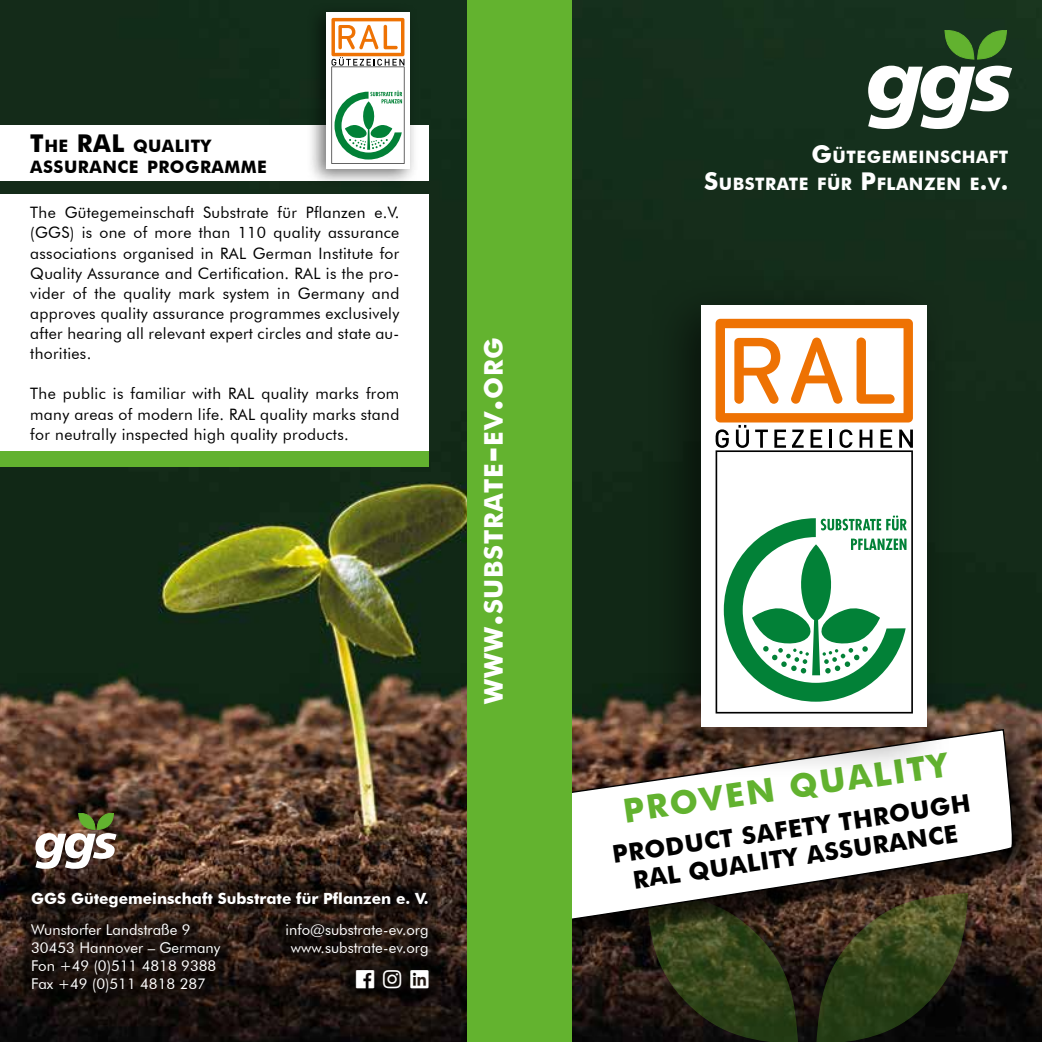
<style>
.page{position:relative;width:1042px;height:1042px;background:#fff}
.page>*{position:absolute;margin:0;border:0;box-sizing:border-box;transform-origin:0 0}
.t1{font:700 33.25px "Futura BT";color:#62b22f}
.t2{font:700 25.72px "Futura BT";letter-spacing:.03em;color:#fff}
.t3{font:700 24.5px/28px "Futura BT";color:#000;text-align:center}
.t4{font:700 24.5px "Futura BT";color:#000}
.t5{font:700 17.15px/26.6px "Futura BT";letter-spacing:.03em;color:#fff;text-align:right}
.t6{font:700 17.15px/21px "Futura BT";letter-spacing:.03em;color:#000}
.t7{font:15.75px/20.1px "Futura BT";letter-spacing:.02em;color:#000;text-align:justify}
.t8{font:700 15.4px "Futura BT";color:#fff}
.t9{font:14.88px/17.8px "Futura BT";color:#fff}
.s1{font-size:17.15px}
.s2{font-size:36.75px}
.s3{font-size:24.5px}
</style>
<div class="page">
<img style="left:0;top:0;width:1042px;height:1042px">
<svg style="left:815px;top:957px;width:154px;height:85px;background:#1f2b11"></svg>
<svg style="left:645px;top:957px;width:154px;height:85px;background:#293115"></svg>
<div style="left:515px;top:720px;width:527px;height:237px;background:#000;opacity:.75"></div>
<svg style="left:572px;top:730px;width:445px;height:212px"></svg>
<div style="left:499px;top:0;width:73px;height:1042px;background:#63b32f"></div>
<div style="left:648px;top:277px;width:305px;height:502px;background:#000;opacity:.55"></div>
<div style="left:701px;top:305px;width:226px;height:422px;background:#fff"></div>
<svg style="left:715px;top:450px;width:198px;height:263px"></svg>
<svg style="left:715px;top:319px;width:198px;height:129px"></svg>
<svg style="left:724px;top:515px;width:182px;height:187px"></svg>
<svg style="left:868px;top:66px;width:144px;height:63px"></svg>
<svg style="left:944px;top:30px;width:63px;height:29px;background:#447f28"></svg>
<div style="left:0;top:125px;width:429px;height:56px;background:#fff"></div>
<div style="left:0;top:194px;width:429px;height:265px;background:#fff"></div>
<div style="left:307px;top:2px;width:112px;height:186px;background:#000;opacity:.55"></div>
<div style="left:326px;top:13px;width:84px;height:156px;background:#fff"></div>
<svg style="left:331px;top:18px;width:73px;height:146px"></svg>
<div style="left:0;top:452px;width:429px;height:15px;background:#62b22f"></div>
<div style="left:468px;top:0;width:74px;height:1042px;background:#63b32f"></div>
<div style="left:19px;top:879px;width:421px;height:40px;background:#000;opacity:.5"></div>
<svg style="left:35px;top:813px;width:82px;height:56px"></svg>
<div style="left:20px;top:912px;width:212px;height:92px;background:#000;opacity:.5"></div>
<div style="left:275px;top:912px;width:164px;height:56px;background:#000;opacity:.5"></div>
<div style="left:345px;top:959px;width:95px;height:41px;background:#000;opacity:.5"></div>
<svg style="left:356px;top:970px;width:18px;height:19px"></svg>
<svg style="left:383px;top:970px;width:18px;height:19px"></svg>
<svg style="left:410px;top:970px;width:18px;height:19px"></svg>
<h3 class="t4" style="left:30px;top:129px;width:63px">T<span class="s1">HE</span> RAL</h3>
<p class="t6" style="left:30px;top:135px;width:238px;text-indent:103px">QUALITY<br>ASSURANCE PROGRAMME</p>
<p class="t7" style="left:30px;top:202px;width:370px">The Gütegemeinschaft Substrate für Pflanzen e.V. (GGS) is one of more than 110 quality assurance associations organised in RAL German Institute for Quality Assurance and Certification. RAL is the pro&shy;vider of the quality mark system in Germany and approves quality assurance programmes exclusively after hearing all relevant expert circles and state au&shy;thorities.</p>
<p class="t7" style="left:30px;top:384px;width:370px">The public is familiar with RAL quality marks from many areas of modern life. RAL quality marks stand for neutrally inspected high quality products.</p>
<h2 class="t2" style="left:478px;top:703px;width:365px;rotate:-90deg">WWW<span class="s2">.</span>SUBSTRATE<span class="s2">-</span>EV<span class="s2">.</span>ORG</h2>
<p class="t8" style="left:31px;top:889px;width:399px">GGS Gütegemeinschaft Substrate für Pflanzen e. V.</p>
<p class="t9" style="left:31px;top:921px;width:191px">Wunstorfer Landstraße 9<br>30453 Hannover – Germany<br>Fon +49 (0)511 4818 9388<br>Fax +49 (0)511 4818 287</p>
<p class="t9" style="left:285px;top:921px;width:145px;text-align:center">info@substrate-ev.org www.substrate-ev.org</p>
<p class="t5" style="left:704px;top:143px;width:306px"><span class="s3">G</span>ÜTEGEMEINSCHAFT<br><span class="s3">S</span>UBSTRATE FÜR <span class="s3">P</span>FLANZEN E<span class="s3">.</span>V<span class="s3">.</span></p>
<h1 class="t1" style="left:620px;top:790px;width:329px;rotate:-8deg">PROVEN QUALITY</h1>
<h3 class="t3" style="left:610px;top:840px;width:363px;rotate:-8deg">PRODUCT SAFETY THROUGH<br>RAL QUALITY ASSURANCE</h3>
</div>
